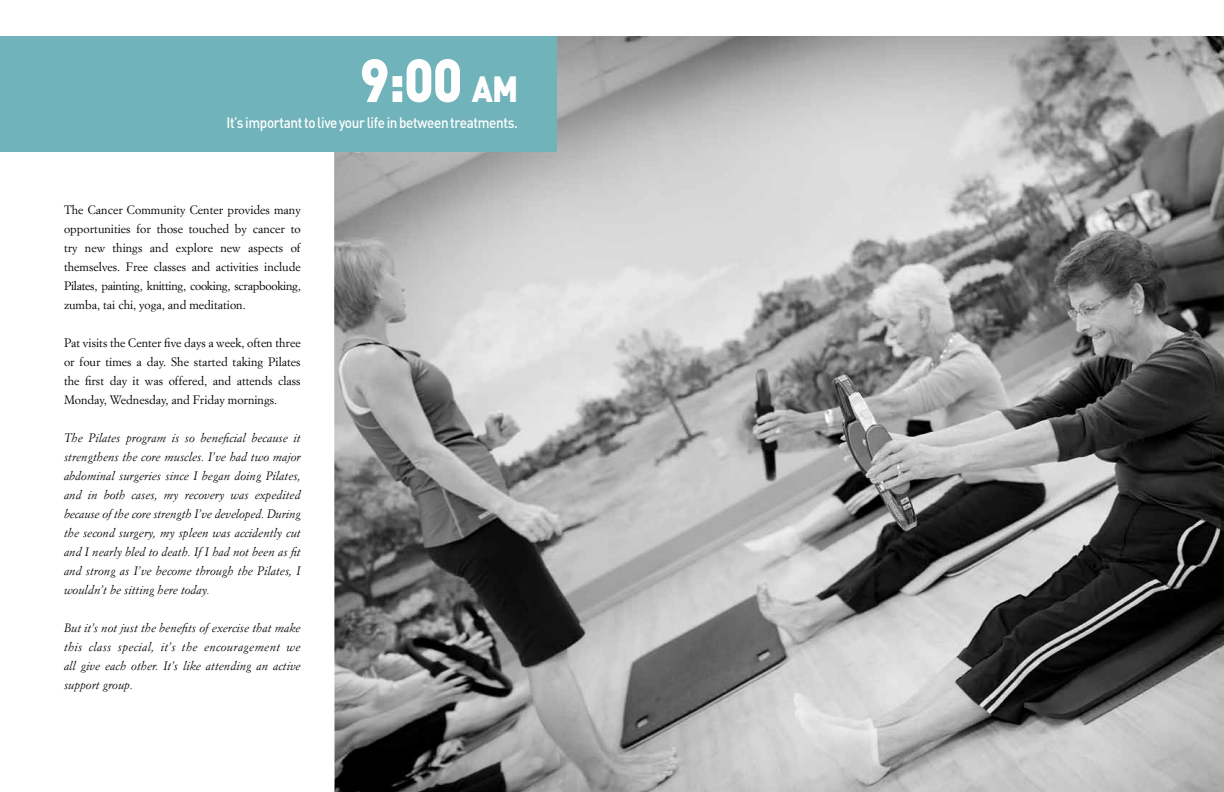
<style>
.page{position:relative;width:1224px;height:792px;background:#fff}
.page>*{position:absolute;margin:0;border:0;box-sizing:border-box;transform-origin:0 0}
.t1{font:900 60px "DIN";color:#fff;scale:.9 1}
.t2{font:500 15px "DIN";letter-spacing:-.035em;color:#fff;scale:.9 1}
.t3{font:italic 12px/19px "Simoncini Garamond";color:#000;text-align:justify}
.t4{font:12px/19px "Simoncini Garamond";color:#000;text-align:justify}
.s1{font-size:36px}
</style>
<div class="page">
<img style="left:334px;top:36px;width:890px;height:756px">
<div style="left:0;top:36px;width:557px;height:115px;background:#71b3ba"></div>
<h1 class="t1" style="left:360px;top:40px;width:178px">9:00 <span class="s1">AM</span></h1>
<p class="t2" style="left:226px;top:112px;width:326px">It’s important to live your life in between treatments.</p>
<p class="t4" style="left:64px;top:200px;width:238px">The Cancer Community Center provides many opportunities for those touched by cancer to try new things and explore new aspects of themselves. Free classes and activities include Pilates, painting, knitting, cooking, scrapbooking, zumba, tai chi, yoga, and meditation.</p>
<p class="t4" style="left:64px;top:333px;width:238px">Pat visits the Center five days a week, often three or four times a day. She started taking Pilates the first day it was offered, and attends class Monday, Wednesday, and Friday mornings.</p>
<p class="t3" style="left:64px;top:428px;width:238px">The Pilates program is so beneficial because it strengthens the core muscles. I’ve had two major abdominal surgeries since I began doing Pilates, and in both cases, my recovery was expedited because of the core strength I’ve developed. During the second surgery, my spleen was accidently cut and I nearly bled to death. If I had not been as fit and strong as I’ve become through the Pilates, I wouldn’t be sitting here today.</p>
<p class="t3" style="left:64px;top:618px;width:238px">But it’s not just the benefits of exercise that make this class special, it’s the encouragement we all give each other. It’s like attending an active support group.</p>
</div>
